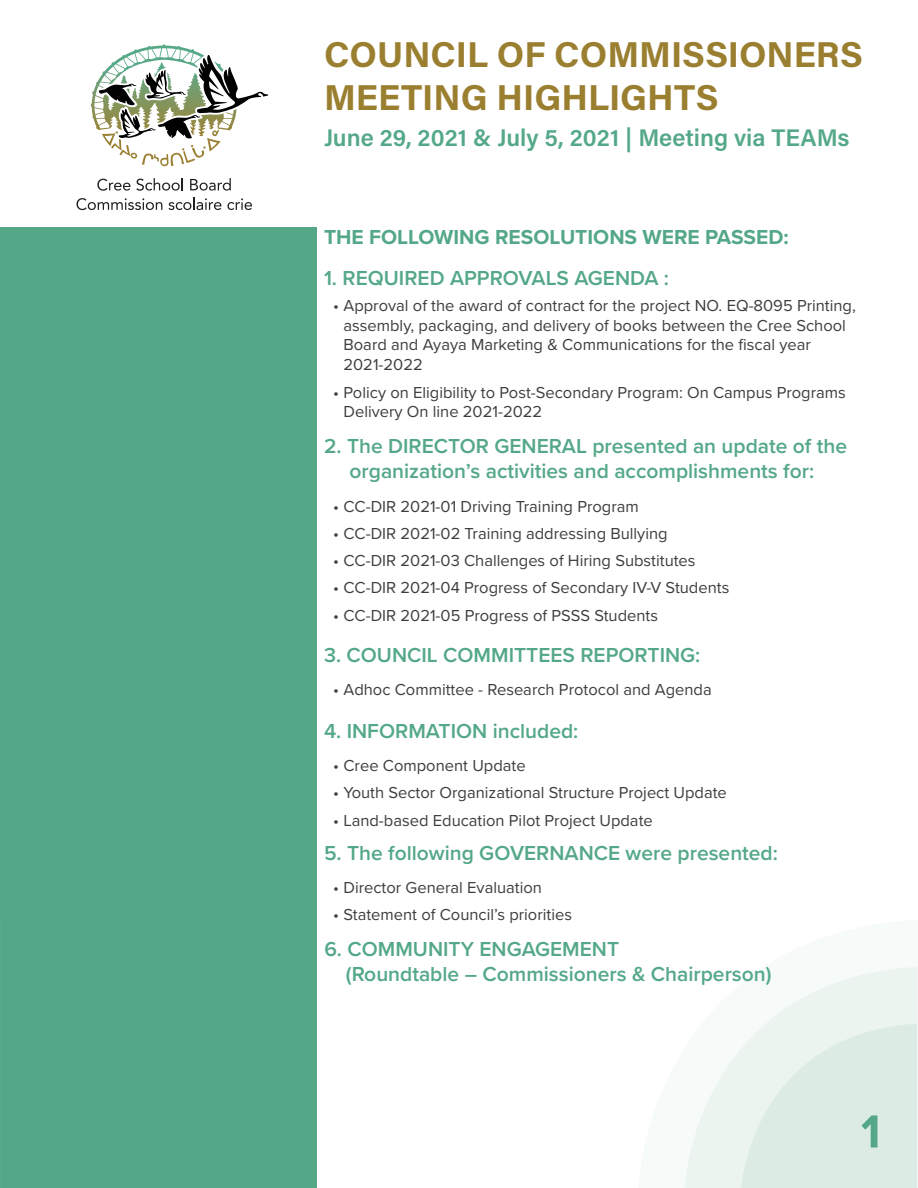
<style>
.page{position:relative;width:918px;height:1188px;background:#fff}
.page>*{position:absolute;margin:0;border:0;box-sizing:border-box;transform-origin:0 0}
.Head_Title{font:700 36px "Acumin Pro";color:#9b7f30}
.Date{font:600 24px "Acumin Pro";color:#54a888}
.Heading_1{font:600 21px/25.2px "Proxima Nova";color:#54a888;text-align:center}
.Heading_2{font:600 21px "Proxima Nova";color:#54a888}
.Heading_2-2{font:700 21px "Proxima Nova";color:#54a888}
.t1{font:16.5px/19.8px "Proxima Nova";color:#3e3e3f}
</style>
<div class="page">
<svg style="left:91px;top:46px;width:177px;height:120px"></svg>
<svg style="left:97px;top:179px;width:33px;height:12px"></svg>
<svg style="left:136px;top:178px;width:47px;height:13px"></svg>
<svg style="left:190px;top:178px;width:41px;height:13px"></svg>
<svg style="left:77px;top:198px;width:85px;height:12px"></svg>
<svg style="left:168px;top:198px;width:53px;height:12px"></svg>
<svg style="left:227px;top:198px;width:25px;height:12px"></svg>
<div style="left:0;top:227px;width:317px;height:961px;background:#54a888"></div>
<svg style="left:684px;top:967px;width:233px;height:221px"></svg>
<svg style="left:741px;top:1024px;width:176px;height:164px;background:#deede5"></svg>
<p class="Head_Title" style="left:324px;top:29px;width:541px">COUNCIL OF COMMISSIONERS</p>
<p class="Head_Title" style="left:324px;top:72px;width:396px">MEETING HIGHLIGHTS</p>
<p class="Date" style="left:324px;top:121px;width:527px">June 29, 2021 &amp; July 5, 2021 | Meeting via TEAMs</p>
<p class="Heading_2-2" style="left:324px;top:221px;width:466px">THE FOLLOWING RESOLUTIONS WERE PASSED:</p>
<p class="Heading_2" style="left:324px;top:262px;width:347px">1. REQUIRED APPROVALS AGENDA :</p>
<p class="t1" style="left:344px;top:295px;width:514px;text-indent:-10px">• Approval of the award of contract for the project NO. EQ-8095 Printing, assembly, packaging, and delivery of books between the Cree School Board and Ayaya Marketing &amp; Communications for the fiscal year 2021-2022</p>
<p class="t1" style="left:344px;top:381px;width:504px;text-indent:-10px">• Policy on Eligibility to Post-Secondary Program: On Campus Programs<br>Delivery On line 2021-2022</p>
<p class="Heading_1" style="left:324px;top:433px;width:525px">2. The DIRECTOR GENERAL presented an update of the organization’s activities and accomplishments for:</p>
<p class="t1" style="left:333px;top:495px;width:307px">• CC-DIR 2021-01 Driving Training Program</p>
<p class="t1" style="left:333px;top:523px;width:336px">• CC-DIR 2021-02 Training addressing Bullying</p>
<p class="t1" style="left:333px;top:550px;width:364px">• CC-DIR 2021-03 Challenges of Hiring Substitutes</p>
<p class="t1" style="left:333px;top:577px;width:398px">• CC-DIR 2021-04 Progress of Secondary IV-V Students</p>
<p class="t1" style="left:333px;top:605px;width:327px">• CC-DIR 2021-05 Progress of PSSS Students</p>
<p class="Heading_1" style="left:324px;top:642px;width:378px">3. COUNCIL COMMITTEES REPORTING:</p>
<p class="t1" style="left:333px;top:679px;width:380px">• Adhoc Committee - Research Protocol and Agenda</p>
<p class="Heading_1" style="left:324px;top:718px;width:256px">4. INFORMATION included:</p>
<p class="t1" style="left:333px;top:755px;width:194px">• Cree Component Update</p>
<p class="t1" style="left:333px;top:782px;width:395px">• Youth Sector Organizational Structure Project Update</p>
<p class="t1" style="left:333px;top:810px;width:321px">• Land-based Education Pilot Project Update</p>
<p class="Heading_1" style="left:324px;top:840px;width:455px">5. The following GOVERNANCE were presented:</p>
<p class="t1" style="left:333px;top:877px;width:210px">• Director General Evaluation</p>
<p class="t1" style="left:333px;top:904px;width:241px">• Statement of Council’s priorities</p>
<p class="Heading_2" style="left:324px;top:933px;width:296px">6. COMMUNITY ENGAGEMENT</p>
<p class="Heading_2" style="left:346px;top:959px;width:427px">(Roundtable – Commissioners &amp; Chairperson)</p>
</div>
